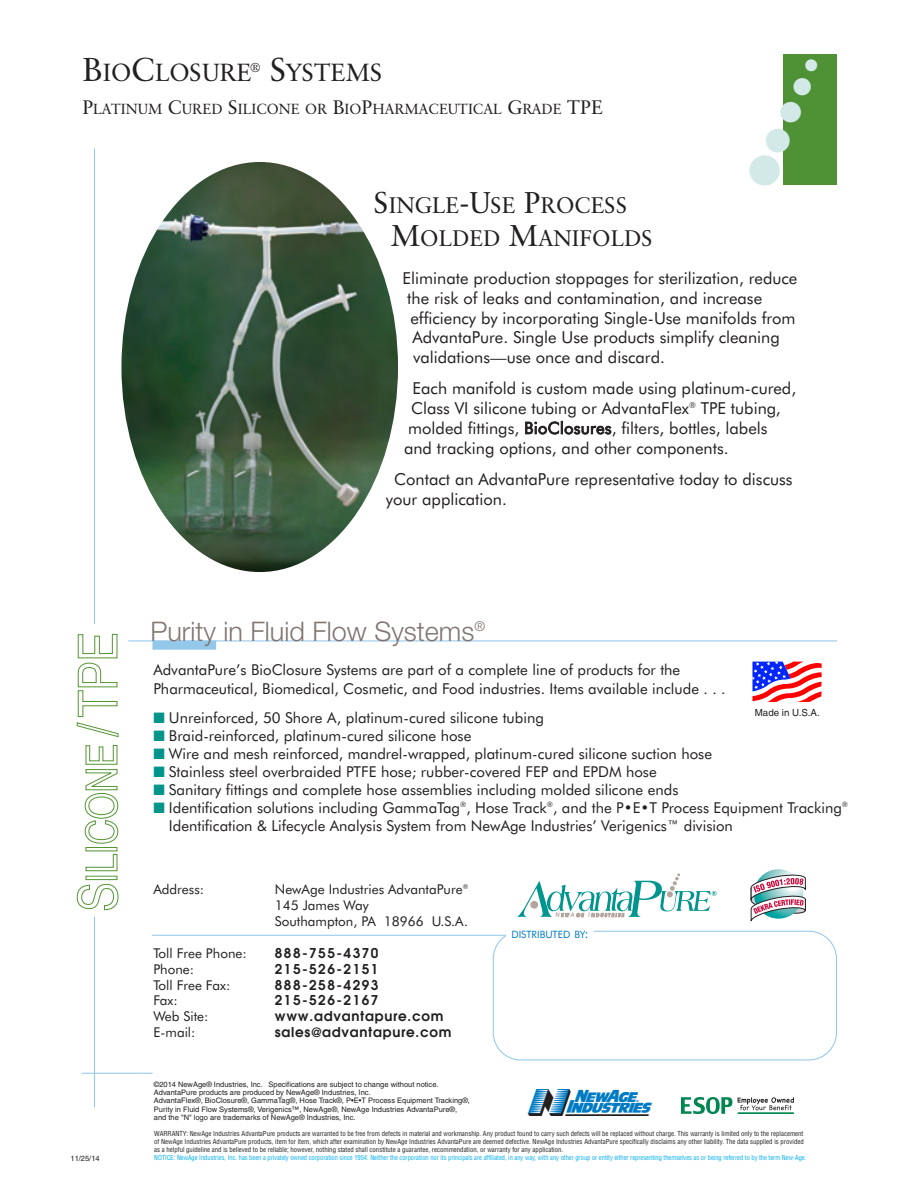
<style>
.page{position:relative;width:918px;height:1188px;background:#fff}
.page>*{position:absolute;margin:0;border:0;box-sizing:border-box;transform-origin:0 0}
.t1{font:42px "Zapf Dingbats";color:#d2e9e8}
.t2{font:33px "Zapf Dingbats";color:#d2e9e8}
.t3{font:28.5px "Zapf Dingbats";color:#d2e9e8}
.t4{font:300 27px "Helvetica Neue";color:#807571}
.t5{font:27px "New Age Industries Logos";color:#007bc3}
.t6{font:24.75px "Classical Garamond BT";color:#231f20}
.t7{font:24px "Zapf Dingbats";color:#d2e9e8}
.t8{font:22.5px/33px "Classical Garamond BT";color:#231f20}
.t9{font:16.5px/19.8px "Futura BT";color:#231f20}
.t10{font:16.5px "Zapf Dingbats";color:#d2e9e8}
.t11{font:15px/19.5px "Futura BT";color:#231f20}
.t12{font:14.7px "Classical Garamond BT";color:#231f20}
.t13{font:13.5px/16.2px "Futura BT";color:#231f20}
.t14{font:600 13.5px "Avant Garde";letter-spacing:.11em;color:#231f20}
.t15{font:600 13.5px "Avant Garde";letter-spacing:.055em;color:#231f20}
.t16{font:10.2px "Futura BT";color:#007bc3}
.t17{font:9.75px "Helvetica";color:#231f20}
.t18{font:7.5px/8.2px "Helvetica";color:#231f20}
.t19{font:condensed 6.75px/8.1px "Helvetica";color:#231f20;text-align:justify}
.t20{font:condensed 6.75px "Helvetica";color:#00aeef;scale:.95 1}
.s1{font-size:33px}
.s2{font-size:19.5px}
.s3{font-size:30px}
.s4{color:#00948b}
.s5{color:#fff}
.s6{font-size:13.5px}
.s7{color:#231f20}
</style>
<div class="page">
<hr style="left:152px;top:935px;width:658px;height:1px;background:#93c8eb">
<hr style="left:82px;top:1073px;width:71px;height:1px;background:#93c8eb">
<svg style="left:518px;top:874px;width:198px;height:43px"></svg>
<svg style="left:493px;top:931px;width:344px;height:129px"></svg>
<div style="left:506px;top:926px;width:88px;height:22px;background:#fff"></div>
<svg style="left:754px;top:869px;width:49px;height:50px"></svg>
<svg style="left:750px;top:874px;width:56px;height:48px"></svg>
<svg style="left:681px;top:1097px;width:113px;height:17px"></svg>
<hr style="left:738px;top:1112px;width:55px;height:2px;background:#008751">
<div style="left:783px;top:54px;width:54px;height:131px;background:#4f9236"></div>
<hr style="left:94px;top:148px;width:1px;height:959px;background:#93c8eb">
<div style="left:152px;top:641px;width:64px;height:9px;background:#93c8eb"></div>
<hr style="left:128px;top:640px;width:709px;height:1px;background:#93c8eb">
<svg style="left:752px;top:662px;width:70px;height:40px"></svg>
<div style="left:73px;top:624px;width:55px;height:293px;background:#fff"></div>
<svg style="left:76px;top:883px;width:42px;height:28px"></svg>
<div style="left:86px;top:876px;width:31px;height:4px;border:1px solid #549532"></div>
<svg style="left:85px;top:853px;width:33px;height:19px"></svg>
<div style="left:86px;top:847px;width:31px;height:4px;border:1px solid #549532"></div>
<svg style="left:84px;top:820px;width:34px;height:24px"></svg>
<div style="left:88px;top:796px;width:27px;height:19px;border:1px solid #549532;border-radius:50%"></div>
<div style="left:85px;top:793px;width:33px;height:26px;border:1px solid #549532;border-radius:50%"></div>
<svg style="left:85px;top:745px;width:33px;height:46px"></svg>
<svg style="left:76px;top:633px;width:42px;height:104px"></svg>
<img style="left:121px;top:162px;width:277px;height:410px;border-radius:50%">
<h3 class="t6" style="left:82px;top:62px;width:301px"><span class="s1">B</span>IO<span class="s1">C</span>LOSURE<sup>®</sup> <span class="s1">S</span>YSTEMS</h3>
<p class="t12" style="left:82px;top:103px;width:522px"><span class="s2">P</span>LATINUM <span class="s2">C</span>URED <span class="s2">S</span>ILICONE OR <span class="s2">B</span>IO<span class="s2">P</span>HARMACEUTICAL <span class="s2">G</span>RADE <span class="s2">TPE</span></p>
<h3 class="t8" style="left:391px;top:191px;width:263px;text-indent:-17px"><span class="s3">S</span>INGLE<span class="s3">-U</span>SE <span class="s3">P</span>ROCESS<br><span class="s3">M</span>OLDED <span class="s3">M</span>ANIFOLDS</h3>
<p class="t10" style="left:805px;top:58px;width:15px">●</p>
<h3 class="t7" style="left:793px;top:76px;width:20px">●</h3>
<h3 class="t3" style="left:779px;top:99px;width:24px">●</h3>
<h2 class="t2" style="left:765px;top:125px;width:28px">●</h2>
<h1 class="t1" style="left:748px;top:151px;width:35px">●</h1>
<p class="t9" style="left:403px;top:270px;width:396px">Eliminate production stoppages for sterilization, reduce</p>
<p class="t9" style="left:407px;top:289px;width:356px">the risk of leaks and contamination, and increase</p>
<p class="t9" style="left:410px;top:309px;width:387px">efficiency by incorporating Single-Use manifolds from</p>
<p class="t9" style="left:412px;top:329px;width:369px">AdvantaPure. Single Use products simplify cleaning</p>
<p class="t9" style="left:413px;top:349px;width:253px">validations—use once and discard.</p>
<p class="t9" style="left:413px;top:380px;width:385px">Each manifold is custom made using platinum-cured,</p>
<p class="t9" style="left:411px;top:400px;width:371px">Class VI silicone tubing or AdvantaFlex<sup>®</sup> TPE tubing,</p>
<p class="t9" style="left:408px;top:420px;width:361px">molded fittings, BioClosures, filters, bottles, labels</p>
<p class="t9" style="left:404px;top:439px;width:326px">and tracking options, and other components.</p>
<p class="t9" style="left:386px;top:470px;width:408px;text-indent:8px">Contact an AdvantaPure representative today to discuss your application.</p>
<h3 class="t4" style="left:150px;top:621px;width:336px">Purity in Fluid Flow Systems<sup>®</sup></h3>
<p class="t11" style="left:153px;top:661px;width:574px">AdvantaPure’s BioClosure Systems are part of a complete line of products for the<br>Pharmaceutical, Biomedical, Cosmetic, and Food industries. Items available include . . .</p>
<p class="t11" style="left:153px;top:709px;width:392px"><span class="s4">■</span> Unreinforced, 50 Shore A, platinum-cured silicone tubing</p>
<p class="t11" style="left:153px;top:727px;width:320px"><span class="s4">■</span> Braid-reinforced, platinum-cured silicone hose</p>
<p class="t11" style="left:153px;top:745px;width:560px"><span class="s4">■</span> Wire and mesh reinforced, mandrel-wrapped, platinum-cured silicone suction hose</p>
<p class="t11" style="left:153px;top:763px;width:505px"><span class="s4">■</span> Stainless steel overbraided PTFE hose; rubber-covered FEP and EPDM hose</p>
<p class="t11" style="left:153px;top:781px;width:527px"><span class="s4">■</span> Sanitary fittings and complete hose assemblies including molded silicone ends</p>
<p class="t11" style="left:153px;top:799px;width:696px"><span class="s4">■</span> Identification solutions including GammaTag<sup>®</sup>, Hose Track<sup>®</sup>, and the P•E•T Process Equipment Tracking<sup>®</sup></p>
<p class="t11" style="left:153px;top:817px;width:581px"><span class="s5">■</span> Identification &amp; Lifecycle Analysis System from NewAge Industries’ Verigenics™ division</p>
<p class="t17" style="left:755px;top:709px;width:66px">Made in U.S.A.</p>
<p class="t18" style="left:71px;top:1155px;width:31px">11/25/14</p>
<p class="t13" style="left:153px;top:882px;width:52px">Address:</p>
<p class="t13" style="left:275px;top:882px;width:195px">NewAge Industries AdvantaPure<sup>®<br></sup>145 James Way<br>Southampton, PA 18966 U.S.A.</p>
<p class="t13" style="left:153px;top:946px;width:95px">Toll Free Phone:</p>
<p class="t14" style="left:275px;top:948px;width:105px">888-755-4370</p>
<p class="t13" style="left:153px;top:962px;width:42px">Phone:</p>
<p class="t14" style="left:275px;top:964px;width:105px">215-526-2151</p>
<p class="t13" style="left:153px;top:978px;width:79px">Toll Free Fax:</p>
<p class="t14" style="left:275px;top:980px;width:105px">888-258-4293</p>
<p class="t13" style="left:153px;top:994px;width:26px">Fax:</p>
<p class="t14" style="left:275px;top:995px;width:105px">215-526-2167</p>
<p class="t13" style="left:153px;top:1009px;width:57px">Web Site:</p>
<p class="t15" style="left:275px;top:1011px;width:170px">www.advantapure.com</p>
<p class="t13" style="left:153px;top:1025px;width:44px">E-mail:</p>
<p class="t15" style="left:275px;top:1027px;width:178px">sales@advantapure.com</p>
<p class="t18" style="left:154px;top:1081px;width:318px">©2014 NewAge® Industries, Inc. Specifications are subject to change without notice.<br>AdvantaPure products are produced by NewAge® Industries, Inc.<br>AdvantaFlex®, BioClosure®, GammaTag®, Hose Track®, P•E•T Process Equipment Tracking®, Purity in Fluid Flow Systems®, Verigenics™, NewAge®, NewAge Industries AdvantaPure®, and the "N" logo are trademarks of NewAge® Industries, Inc.</p>
<p class="t16" style="left:511px;top:930px;width:79px">DISTRIBUTED BY<span class="s6">:</span></p>
<h3 class="t5" style="left:528px;top:1091px;width:151px">1<span class="s7">2</span>3<span class="s7">c</span></h3>
<p class="t19" style="left:154px;top:1130px;width:651px">WARRANTY: NewAge Industries AdvantaPure products are warranted to be free from defects in material and workmanship. Any product found to carry such defects will be replaced without charge. This warranty is limited only to the replacement of NewAge Industries AdvantaPure products, item for item, which after examination by NewAge Industries AdvantaPure are deemed defective. NewAge Industries AdvantaPure specifically disclaims any other liability. The data supplied is provided as a helpful guideline and is believed to be reliable; however, nothing stated shall constitute a guarantee, recommendation, or warranty for any application.</p>
<p class="t20" style="left:154px;top:1155px;width:688px">NOTICE: NewAge Industries, Inc. has been a privately owned corporation since 1954. Neither the corporation nor its principals are affiliated, in any way, with any other group or entity either representing themselves as or being referred to by the term New-Age.</p>
</div>
